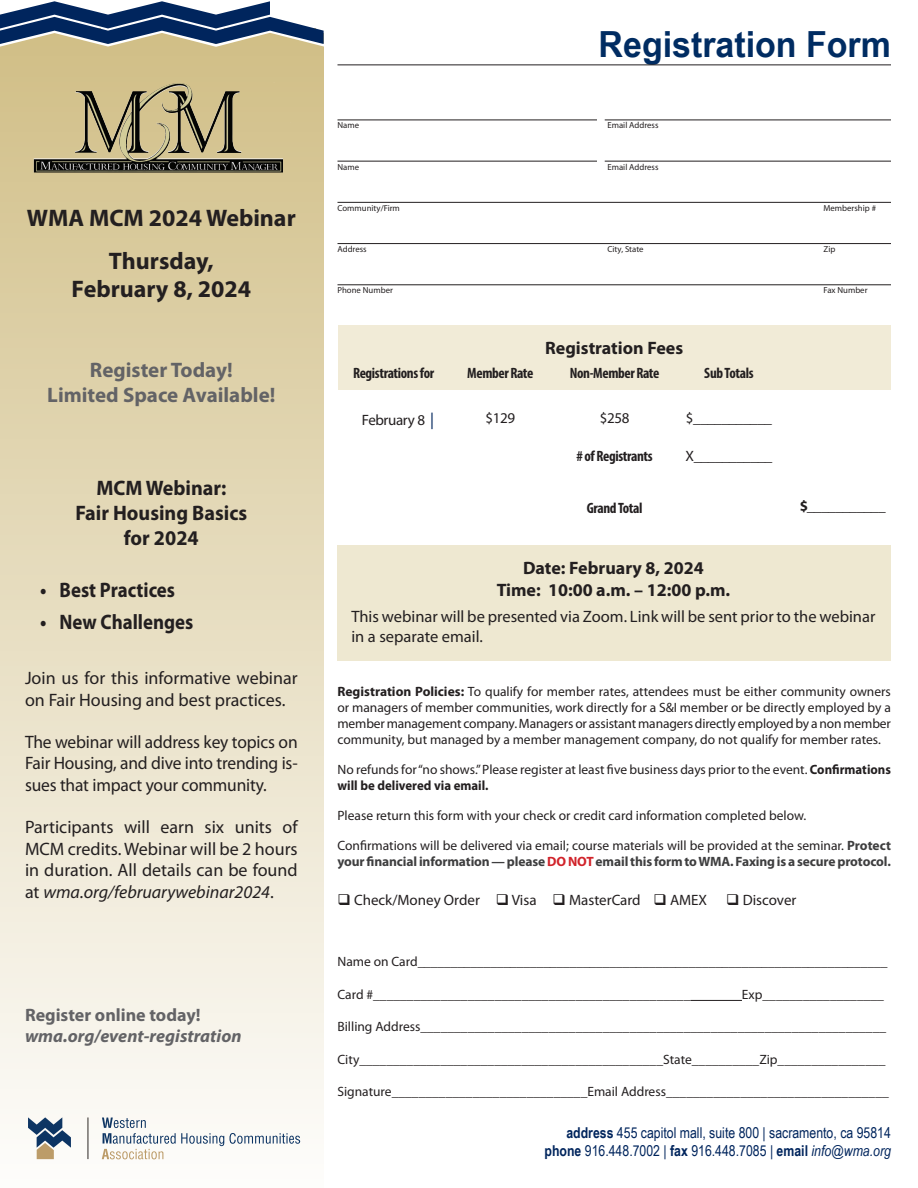
<style>
.page{position:relative;width:918px;height:1188px;background:#fff}
.page>*{position:absolute;margin:0;border:0;box-sizing:border-box;transform-origin:0 0}
.t1{font:700 36px "Arial Narrow";color:#002c62;scale:1.15 1}
.Body_text{font:700 24px "Myriad Pro";color:#231f20}
.t2{font:700 21px "Myriad Pro";color:#636366}
.t3{font:700 21px "Myriad Pro";color:#231f20;scale:.96 1}
.t4{font:700 21px "Myriad Pro";color:#231f20;scale:.9 1}
.t5{font:18px/21.6px "Myriad Pro";color:#231f20;text-align:justify}
.t6{font:700 18px "Myriad Pro";color:#231f20}
.t7{font:italic 700 18px "Myriad Pro";color:#636366}
.t8{font:700 18px "Myriad Pro";color:#636366}
.t9{font:16.5px/19.8px "Myriad Pro";color:#231f20}
.t10{font:15px "Arial Narrow";color:#00255d}
.t11{font:15px "Myriad Pro";color:#231f20}
.t12{font:700 condensed 15px "Myriad Pro";letter-spacing:-.025em;color:#231f20}
.t13{font:italic 700 15px "Myriad Pro";color:#231f20}
.t14{font:15px "Myriad Pro";letter-spacing:-.025em;color:#231f20}
.t15{font:13.5px/16.2px "Myriad Pro";color:#231f20;text-align:justify}
.t16{font:700 13.5px/16.2px "Myriad Pro";letter-spacing:-.01em;color:#3e3e3f}
.t17{font:8.7px "Myriad Pro";color:#231f20}
.s1{font-style:italic}
.s2{font-size:16.5px;color:#00255d}
.s3{font-style:normal}
.s4{font-weight:700}
.s5{font-weight:400;color:#231f20}
.s6{color:#d1232a}
</style>
<div class="page">
<div style="left:338px;top:325px;width:553px;height:64px;background:#f1ebd7"></div>
<div style="left:0;top:28px;width:324px;height:1160px;background:linear-gradient(to bottom,#c9b781,#fdfdfb)"></div>
<svg style="left:0;top:1px;width:324px;height:48px"></svg>
<div style="left:338px;top:545px;width:553px;height:116px;background:#eee8d1"></div>
<hr style="left:690px;top:1000px;width:52px;height:1px;background:#231f20">
<hr style="left:338px;top:120px;width:553px;height:1px;background:#231f20">
<hr style="left:338px;top:161px;width:553px;height:1px;background:#231f20">
<hr style="left:338px;top:202px;width:553px;height:1px;background:#231f20">
<hr style="left:338px;top:243px;width:553px;height:1px;background:#231f20">
<hr style="left:338px;top:284px;width:553px;height:1px;background:#231f20">
<hr style="left:338px;top:64px;width:553px;height:1px;background:#231f20">
<div style="left:597px;top:116px;width:8px;height:65px;background:#fff"></div>
<img style="left:128px;top:82px;width:146px;height:21px">
<p class="Body_text" style="left:27px;top:203px;width:270px">WMA MCM 2024 Webinar</p>
<p class="Body_text" style="left:109px;top:245px;width:106px">Thursday,</p>
<p class="Body_text" style="left:72px;top:274px;width:181px">February 8, 2024</p>
<p class="t2" style="left:90px;top:356px;width:144px">Register Today!</p>
<p class="t2" style="left:47px;top:381px;width:230px">Limited Space Available!</p>
<p class="t3" style="left:96px;top:474px;width:137px">MCM Webinar:</p>
<p class="t3" style="left:75px;top:499px;width:181px">Fair Housing Basics</p>
<p class="t3" style="left:124px;top:524px;width:79px">for 2024</p>
<p class="t4" style="left:40px;top:576px;width:152px">• Best Practices</p>
<p class="t4" style="left:40px;top:608px;width:172px">• New Challenges</p>
<p class="t5" style="left:25px;top:667px;width:274px">Join us for this informative webinar on Fair Housing and best practices.</p>
<p class="t5" style="left:25px;top:731px;width:274px">The webinar will address key topics on Fair Housing, and dive into trending is&shy;sues that impact your community.</p>
<p class="t5" style="left:25px;top:816px;width:274px">Participants will earn six units of MCM credits. Webinar will be 2 hours in duration. All details can be found at <span class="s1">wma.org/februarywebinar2024</span>.</p>
<p class="t8" style="left:25px;top:1003px;width:177px">Register online today!</p>
<p class="t7" style="left:25px;top:1024px;width:218px">wma.org/event-registration</p>
<p class="t1" style="left:599px;top:17px;width:256px">Registration Form</p>
<p class="t17" style="left:338px;top:120px;width:23px">Name</p>
<p class="t17" style="left:608px;top:120px;width:52px">Email Address</p>
<p class="t17" style="left:338px;top:161px;width:23px">Name</p>
<p class="t17" style="left:608px;top:161px;width:52px">Email Address</p>
<p class="t17" style="left:338px;top:202px;width:64px">Community/Firm</p>
<p class="t17" style="left:824px;top:202px;width:54px">Membership #</p>
<p class="t17" style="left:338px;top:244px;width:31px">Address</p>
<p class="t17" style="left:608px;top:244px;width:38px">City, State</p>
<p class="t17" style="left:824px;top:244px;width:13px">Zip</p>
<p class="t17" style="left:338px;top:285px;width:57px">Phone Number</p>
<p class="t17" style="left:824px;top:285px;width:46px">Fax Number</p>
<p class="t12" style="left:353px;top:364px;width:83px">Registrations for</p>
<p class="t14" style="left:362px;top:411px;width:74px">February 8 <span class="s2">|</span></p>
<p class="t12" style="left:467px;top:364px;width:68px">Member Rate</p>
<p class="t11" style="left:486px;top:409px;width:31px">$129</p>
<p class="t6" style="left:545px;top:336px;width:140px">Registration Fees</p>
<p class="t12" style="left:570px;top:364px;width:91px">Non-Member Rate</p>
<p class="t11" style="left:600px;top:409px;width:31px">$258</p>
<p class="t12" style="left:577px;top:447px;width:78px"># of Registrants</p>
<p class="t12" style="left:587px;top:499px;width:57px">Grand Total</p>
<p class="t12" style="left:704px;top:364px;width:51px">Sub Totals</p>
<p class="t11" style="left:686px;top:409px;width:88px">$___________</p>
<p class="t11" style="left:685px;top:447px;width:88px">X___________</p>
<p class="t13" style="left:800px;top:496px;width:88px"><span class="s3">$</span>___________</p>
<p class="t6" style="left:523px;top:557px;width:182px">Date: February 8, 2024</p>
<p class="t6" style="left:497px;top:578px;width:235px">Time: 10:00 a.m. – 12:00 p.m.</p>
<p class="t9" style="left:351px;top:607px;width:526px">This webinar will be presented via Zoom. Link will be sent prior to the webinar in a separate email.</p>
<p class="t15" style="left:338px;top:683px;width:555px"><span class="s4">Registration Policies:</span> To qualify for member rates, attendees must be either community owners or managers of member communities, work directly for a S&amp;I member or be directly employed by a member management company. Managers or assistant managers directly employed by a non member community, but managed by a member management company, do not qualify for member rates.</p>
<p class="t15" style="left:338px;top:761px;width:555px">No refunds for “no shows.” Please register at least five business days prior to the event. <span class="s4">Confirmations will be delivered via email.</span></p>
<p class="t15" style="left:338px;top:807px;width:470px">Please return this form with your check or credit card information completed below.</p>
<p class="t16" style="left:338px;top:837px;width:555px"><span class="s5">Confirmations will be delivered via email; course materials will be provided at the seminar.</span> Protect your financial information — please <span class="s6">DO NOT</span> email this form to WMA. Faxing is a secure protocol.</p>
<p class="t11" style="left:338px;top:891px;width:371px">❑ Check/Money Order ❑ Visa ❑ MasterCard ❑ AMEX</p>
<p class="t11" style="left:726px;top:891px;width:72px">❑ Discover</p>
<p class="t15" style="left:338px;top:954px;width:551px">Name on Card_______________________________________________________________________</p>
<p class="t15" style="left:338px;top:986px;width:354px">Card #_______________________________________________</p>
<p class="t15" style="left:742px;top:986px;width:144px">Exp__________________</p>
<p class="t15" style="left:338px;top:1019px;width:550px">Billing Address_____________________________________________________________________</p>
<p class="t15" style="left:338px;top:1051px;width:550px">City_____________________________________________State__________Zip________________</p>
<p class="t15" style="left:338px;top:1083px;width:553px">Signature_____________________________Email Address_________________________________</p>
<p class="t10" style="left:566px;top:1122px;width:326px"><span class="s4">address</span> 455 capitol mall, suite 800 | sacramento, ca 95814</p>
<p class="t10" style="left:545px;top:1140px;width:348px"><span class="s4">phone</span> 916.448.7002 | <span class="s4">fax</span> 916.448.7085 | <span class="s4">email</span> <span class="s1">info@wma.org</span></p>
</div>
